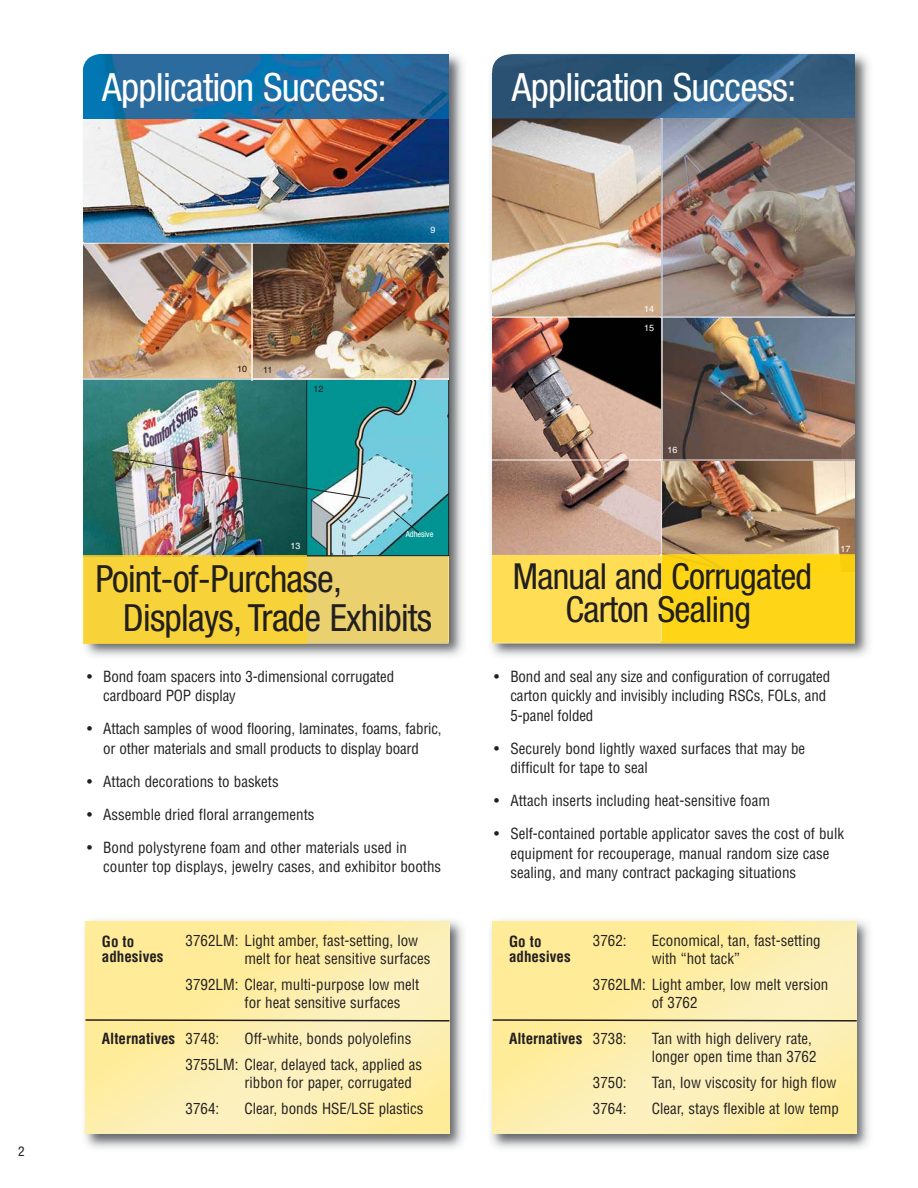
<style>
.page{position:relative;width:918px;height:1188px;background:#fff}
.page>*{position:absolute;margin:0;border:0;box-sizing:border-box;transform-origin:0 0}
.t1{font:condensed 39px "Helvetica Neue";letter-spacing:-.02em;color:#fff}
.t2{font:condensed 37.5px/38.4px "Helvetica Neue";letter-spacing:-.02em;color:#221f1f}
.t3{font:condensed 35.85px/33px "Helvetica Neue";letter-spacing:-.02em;color:#221f1f;text-align:center}
.t4{font:condensed 15px/19.5px "Helvetica";color:#221f1f}
.t5{font:700 condensed 15px/15px "Helvetica";color:#221f1f}
.t6{font:condensed 13.5px "Helvetica Neue";color:#221f1f}
.t7{font:condensed 8.25px "Helvetica Neue";color:#fff}
.t8{font:4.35px "Helvetica";color:#fff}
.t9{font:4.35px "Helvetica";color:#221f1f}
</style>
<div class="page">
<img style="left:84px;top:920px;width:379px;height:229px">
<img style="left:490px;top:920px;width:379px;height:229px">
<img style="left:83px;top:54px;width:380px;height:603px">
<img style="left:490px;top:54px;width:379px;height:603px">
<img style="left:493px;top:921px;width:364px;height:213px">
<svg style="left:491px;top:1019px;width:367px;height:3px"></svg>
<img style="left:86px;top:921px;width:363px;height:213px">
<svg style="left:84px;top:1019px;width:367px;height:3px"></svg>
<img style="left:663px;top:462px;width:192px;height:93px">
<img style="left:492px;top:318px;width:169px;height:237px">
<img style="left:492px;top:118px;width:363px;height:198px">
<img style="left:663px;top:318px;width:192px;height:142px">
<img style="left:663px;top:555px;width:192px;height:1px">
<div style="left:492px;top:555px;width:170px;height:88px;background:#ffde56"></div>
<img style="left:492px;top:54px;width:363px;height:64px">
<img style="left:83px;top:379px;width:224px;height:177px">
<img style="left:83px;top:118px;width:366px;height:125px">
<hr style="left:448px;top:556px;width:1px;height:85px;background:#ffe279">
<div style="left:306px;top:556px;width:142px;height:87px;background:#ebd06f"></div>
<img style="left:83px;top:54px;width:366px;height:64px">
<img style="left:309px;top:381px;width:138px;height:173px">
<div style="left:307px;top:379px;width:142px;height:177px;border:1px solid #221f1f"></div>
<img style="left:122px;top:458px;width:248px;height:41px">
<svg style="left:393px;top:511px;width:26px;height:22px"></svg>
<img style="left:83px;top:244px;width:170px;height:135px">
<img style="left:253px;top:244px;width:196px;height:135px">
<img style="left:83px;top:556px;width:1px;height:87px">
<img style="left:84px;top:643px;width:222px;height:1px">
<div style="left:84px;top:556px;width:222px;height:87px;background:#f8d239"></div>
<svg style="left:83px;top:54px;width:45px;height:22px"></svg>
<img style="left:251px;top:244px;width:1px;height:134px">
<img style="left:83px;top:243px;width:168px;height:1px">
<img style="left:253px;top:243px;width:196px;height:1px">
<img style="left:307px;top:380px;width:141px;height:1px">
<img style="left:253px;top:379px;width:196px;height:1px">
<svg style="left:490px;top:54px;width:48px;height:23px"></svg>
<img style="left:662px;top:641px;width:193px;height:2px">
<div style="left:662px;top:572px;width:193px;height:69px;background:#ffd617"></div>
<div style="left:662px;top:556px;width:193px;height:16px;background:#fed411"></div>
<img style="left:492px;top:316px;width:363px;height:2px">
<hr style="left:662px;top:461px;width:1px;height:94px;background:#fff">
<img style="left:661px;top:119px;width:1px;height:436px">
<img style="left:662px;top:318px;width:1px;height:142px">
<img style="left:662px;top:119px;width:193px;height:198px">
<img style="left:492px;top:460px;width:363px;height:2px">
<img style="left:663px;top:460px;width:192px;height:1px">
<p class="t6" style="left:18px;top:1147px;width:8px">2</p>
<h1 class="t1" style="left:102px;top:73px;width:286px">Application Success:</h1>
<h1 class="t1" style="left:512px;top:73px;width:286px">Application Success:</h1>
<p class="t9" style="left:237px;top:368px;width:12px">10</p>
<p class="t9" style="left:263px;top:369px;width:11px">11</p>
<p class="t9" style="left:314px;top:388px;width:12px">12</p>
<p class="t8" style="left:431px;top:229px;width:7px">9</p>
<p class="t8" style="left:644px;top:308px;width:12px">14</p>
<p class="t8" style="left:644px;top:327px;width:12px">15</p>
<p class="t8" style="left:668px;top:449px;width:12px">16</p>
<p class="t7" style="left:406px;top:531px;width:29px">Adhesive</p>
<h2 class="t2" style="left:123px;top:563px;width:311px;text-indent:-28px">Point-of-Purchase,<br>Displays, Trade Exhibits</h2>
<h3 class="t3" style="left:513px;top:563px;width:301px">Manual and Corrugated<br>Carton Sealing</h3>
<p class="t8" style="left:290px;top:545px;width:12px">13</p>
<p class="t8" style="left:841px;top:548px;width:12px">17</p>
<p class="t4" style="left:103px;top:668px;width:293px;text-indent:-16px">• Bond foam spacers into 3-dimensional corrugated cardboard POP display</p>
<p class="t4" style="left:87px;top:721px;width:356px;text-align:center">• Attach samples of wood flooring, laminates, foams, fabric, or other materials and small products to display board</p>
<p class="t4" style="left:87px;top:773px;width:193px">• Attach decorations to baskets</p>
<p class="t4" style="left:87px;top:806px;width:229px">• Assemble dried floral arrangements</p>
<p class="t4" style="left:103px;top:839px;width:340px;text-indent:-16px">• Bond polystyrene foam and other materials used in counter top displays, jewelry cases, and exhibitor booths</p>
<p class="t5" style="left:102px;top:936px;width:63px">Go to adhesives</p>
<p class="t5" style="left:102px;top:1033px;width:75px">Alternatives</p>
<p class="t4" style="left:245px;top:933px;width:187px;line-height:18px;text-indent:-59px">3762LM: Light amber, fast-setting, low melt for heat sensitive surfaces</p>
<p class="t4" style="left:245px;top:977px;width:176px;line-height:18px;text-indent:-59px">3792LM: Clear, multi-purpose low melt for heat sensitive surfaces</p>
<p class="t4" style="left:186px;top:1030px;width:35px">3748:</p>
<p class="t4" style="left:186px;top:1027px;width:238px;line-height:26.1px;text-indent:59px">Off-white, bonds polyolefins<br>3755LM: Clear, delayed tack, applied as</p>
<p class="t4" style="left:245px;top:1074px;width:169px">ribbon for paper, corrugated</p>
<p class="t4" style="left:186px;top:1100px;width:35px">3764:</p>
<p class="t4" style="left:245px;top:1100px;width:181px">Clear, bonds HSE/LSE plastics</p>
<p class="t4" style="left:510px;top:668px;width:321px;text-indent:-16px">• Bond and seal any size and configuration of corrugated carton quickly and invisibly including RSCs, FOLs, and<br>5-panel folded</p>
<p class="t4" style="left:510px;top:740px;width:296px;text-indent:-16px">• Securely bond lightly waxed surfaces that may be difficult for tape to seal</p>
<p class="t4" style="left:494px;top:793px;width:277px">• Attach inserts including heat-sensitive foam</p>
<p class="t4" style="left:510px;top:826px;width:335px;text-indent:-16px">• Self-contained portable applicator saves the cost of bulk equipment for recouperage, manual random size case sealing, and many contract packaging situations</p>
<p class="t5" style="left:509px;top:936px;width:63px">Go to adhesives</p>
<p class="t5" style="left:509px;top:1033px;width:75px">Alternatives</p>
<p class="t4" style="left:593px;top:932px;width:35px">3762:</p>
<p class="t4" style="left:652px;top:933px;width:170px;line-height:18px">Economical, tan, fast-setting with “hot tack”</p>
<p class="t4" style="left:652px;top:977px;width:178px;line-height:18px;text-indent:-59px">3762LM: Light amber, low melt version of 3762</p>
<p class="t4" style="left:593px;top:1030px;width:35px">3738:</p>
<p class="t4" style="left:652px;top:1031px;width:166px;line-height:18px">Tan with high delivery rate, longer open time than 3762</p>
<p class="t4" style="left:593px;top:1074px;width:35px">3750:</p>
<p class="t4" style="left:652px;top:1074px;width:186px">Tan, low viscosity for high flow</p>
<p class="t4" style="left:593px;top:1100px;width:35px">3764:</p>
<p class="t4" style="left:652px;top:1100px;width:189px">Clear, stays flexible at low temp</p>
</div>
